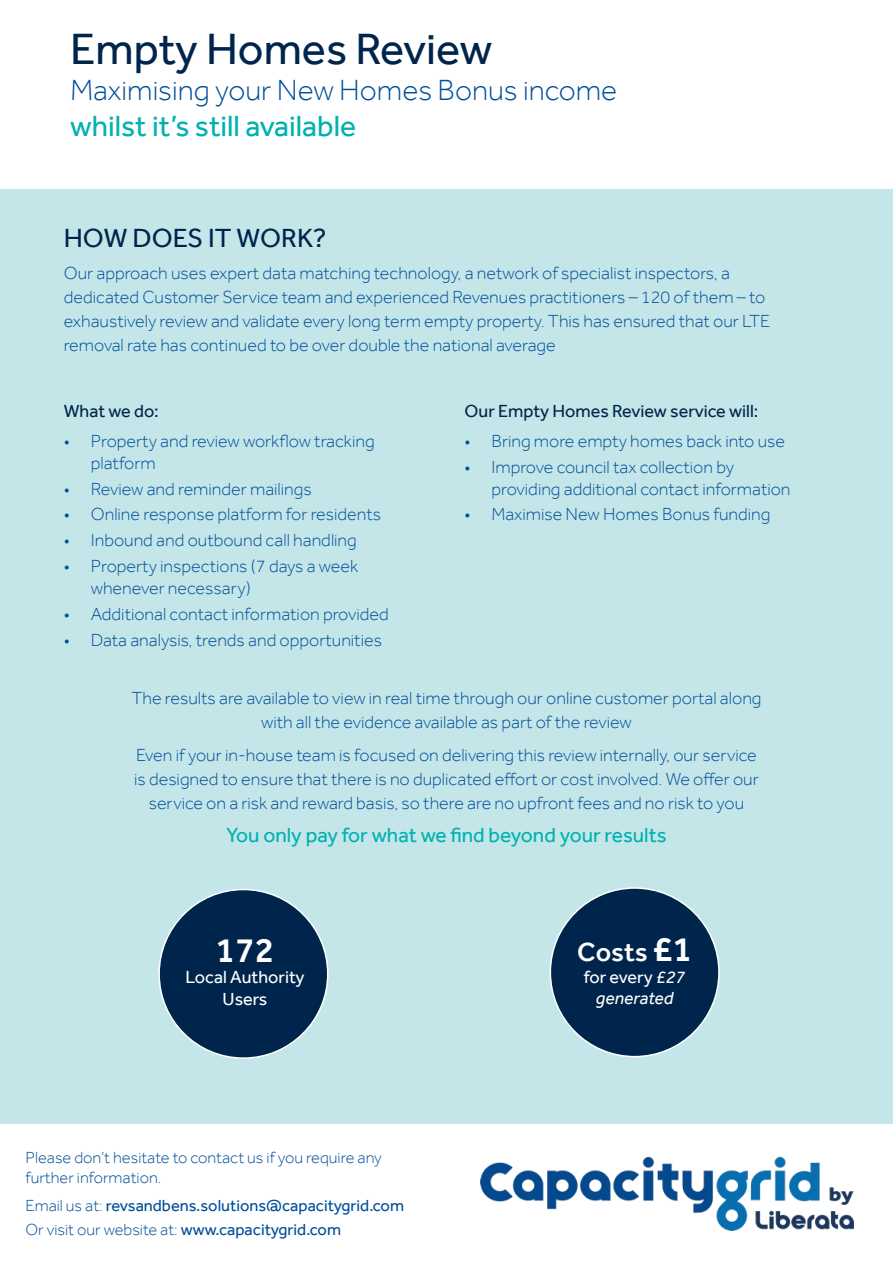
<style>
.page{position:relative;width:893px;height:1263px;background:#fff}
.page>*{position:absolute;margin:0;border:0;box-sizing:border-box;transform-origin:0 0}
.t1{font:45px "Effra";color:#00254c}
.t2{font:500 36px "Effra";color:#fff}
.t3{font:300 30px/36px "Effra";color:#014f9a}
.t4{font:27px "Effra";color:#00254c}
.t5{font:500 27px "Effra";color:#fff}
.t6{font:21px "Effra";color:#00b1b0}
.t7{font:300 18px/24px "Effra";color:#014f9a}
.t8{font:18px "Effra";color:#00254c}
.t9{font:italic 18px/21.6px "Effra";color:#fff;text-align:center}
.t10{font:18px/21.6px "Effra";color:#fff;text-align:center}
.t11{font:300 16.5px/19.8px "Effra";color:#014f9a}
.t12{font:16.5px "Effra";color:#014f9a}
.s1{font-weight:400;color:#00b1b0}
.s2{font-weight:300}
.s3{font-weight:400}
.s4{font-size:36px}
.s5{font-style:normal}
</style>
<div class="page">
<div style="left:0;top:189px;width:893px;height:935px;background:#c4e6e8"></div>
<img style="left:480px;top:1156px;width:374px;height:75px">
<div style="left:159px;top:889px;width:169px;height:169px;background:#00254c;border-radius:50%"></div>
<div style="left:550px;top:888px;width:169px;height:168px;background:#00254c;border-radius:50%"></div>
<p class="t1" style="left:70px;top:22px;width:423px">Empty Homes Review</p>
<p class="t3" style="left:70px;top:72px;width:549px">Maximising your New Homes Bonus income <span class="s1">whilst it’s still available</span></p>
<p class="t4" style="left:64px;top:221px;width:264px">HOW DOES IT WORK?</p>
<p class="t7" style="left:64px;top:261px;width:708px">Our approach uses expert data matching technology, a network of specialist inspectors, a dedicated Customer Service team and experienced Revenues practitioners – 120 of them – to exhaustively review and validate every long term empty property. This has ensured that our LTE removal rate has continued to be over double the national average</p>
<p class="t8" style="left:64px;top:400px;width:97px">What we do:</p>
<p class="t7" style="left:91px;top:430px;width:285px;line-height:21.6px;text-indent:-27px">• Property and review workflow tracking platform</p>
<p class="t7" style="left:64px;top:476px;width:250px">• Review and reminder mailings</p>
<p class="t7" style="left:64px;top:502px;width:319px">• Online response platform for residents</p>
<p class="t7" style="left:64px;top:528px;width:295px">• Inbound and outbound call handling</p>
<p class="t7" style="left:91px;top:555px;width:269px;line-height:21.6px;text-indent:-27px">• Property inspections (7 days a week whenever necessary)</p>
<p class="t7" style="left:64px;top:601px;width:326px">• Additional contact information provided</p>
<p class="t7" style="left:64px;top:627px;width:320px">• Data analysis, trends and opportunities</p>
<p class="t8" style="left:465px;top:400px;width:295px">Our Empty Homes Review service will:</p>
<p class="t7" style="left:465px;top:429px;width:322px">• Bring more empty homes back into use</p>
<p class="t7" style="left:492px;top:456px;width:300px;line-height:21.6px;text-indent:-27px">• Improve council tax collection by providing additional contact information</p>
<p class="t7" style="left:465px;top:502px;width:307px">• Maximise New Homes Bonus funding</p>
<p class="t7" style="left:131px;top:686px;width:632px;text-align:center">The results are available to view in real time through our online customer portal along with all the evidence available as part of the review</p>
<p class="t7" style="left:134px;top:742px;width:626px;text-align:center">Even if your in-house team is focused on delivering this review internally, our service is designed to ensure that there is no duplicated effort or cost involved. We offer our service on a risk and reward basis, so there are no upfront fees and no risk to you</p>
<p class="t6" style="left:226px;top:823px;width:442px">You only pay for what we find beyond your results</p>
<p class="t2" style="left:216px;top:928px;width:60px">172</p>
<p class="t10" style="left:185px;top:966px;width:121px">Local Authority<br>Users</p>
<p class="t11" style="left:26px;top:1147px;width:358px">Please don’t hesitate to contact us if you require any further information.</p>
<p class="t12" style="left:26px;top:1196px;width:380px"><span class="s2">Email us at:</span> revsandbens.solutions@capacitygrid.com</p>
<p class="t11" style="left:26px;top:1219px;width:317px">Or visit our website at: <span class="s3">www.capacitygrid.com</span></p>
<p class="t5" style="left:577px;top:936px;width:116px">Costs <span class="s4">£1</span></p>
<p class="t9" style="left:584px;top:966px;width:103px"><span class="s5">for every</span> £27 generated</p>
</div>
